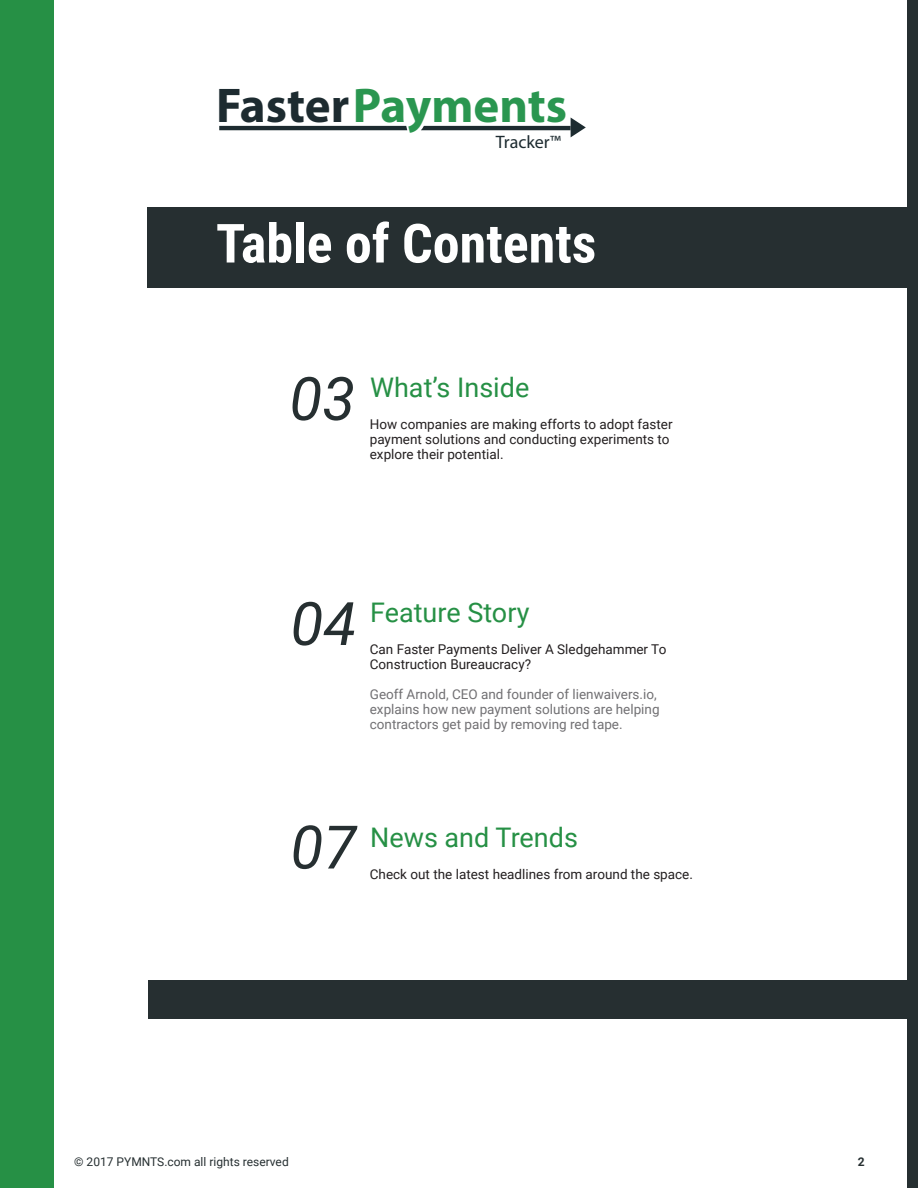
<style>
.page{position:relative;width:918px;height:1188px;background:#fff}
.page>*{position:absolute;margin:0;border:0;box-sizing:border-box;transform-origin:0 0}
.t1{font:italic 60px "Roboto";color:#262f31}
.t2{font:700 54px "Roboto Condensed";color:#fff}
.t3{font:700 49.05px "Myriad Pro";color:#2a9650}
.t4{font:27px "Roboto";color:#269045}
.t5{font:18px "Myriad Pro";color:#1d2b30}
.t6{font:13.5px/15px "Roboto";color:#231f20}
.t7{font:13.5px/15px "Roboto";color:#717073}
.t8{font:12px "Roboto";color:#262f31}
.t9{font:700 12px "Roboto";color:#262f31}
.s1{color:#1d2b30}
</style>
<div class="page">
<div style="left:147px;top:207px;width:761px;height:81px;background:#262f31"></div>
<div style="left:908px;top:0;width:10px;height:1188px;background:#262f31"></div>
<svg style="left:219px;top:126px;width:188px;height:4px"></svg>
<svg style="left:421px;top:118px;width:165px;height:19px"></svg>
<div style="left:0;top:0;width:54px;height:1188px;background:#269045"></div>
<div style="left:148px;top:980px;width:765px;height:38px;background:#262f31"></div>
<h3 class="t3" style="left:216px;top:77px;width:353px"><span class="s1">Faster</span>Payments</h3>
<h3 class="t5" style="left:496px;top:131px;width:67px">Tracker™</h3>
<h2 class="t2" style="left:216px;top:212px;width:382px">Table of Contents</h2>
<h1 class="t1" style="left:289px;top:364px;width:68px">03</h1>
<h3 class="t4" style="left:370px;top:372px;width:161px">What’s Inside</h3>
<p class="t6" style="left:370px;top:417px;width:304px">How companies are making efforts to adopt faster payment solutions and conducting experiments to explore their potential.</p>
<h1 class="t1" style="left:290px;top:589px;width:68px">04</h1>
<h3 class="t4" style="left:370px;top:597px;width:161px">Feature Story</h3>
<p class="t6" style="left:370px;top:642px;width:298px">Can Faster Payments Deliver A Sledgehammer To<br>Construction Bureaucracy?</p>
<p class="t7" style="left:370px;top:687px;width:291px">Geoff Arnold, CEO and founder of lienwaivers.io, explains how new payment solutions are helping contractors get paid by removing red tape.</p>
<h1 class="t1" style="left:290px;top:813px;width:68px">07</h1>
<h3 class="t4" style="left:370px;top:822px;width:209px">News and Trends</h3>
<p class="t6" style="left:370px;top:867px;width:325px">Check out the latest headlines from around the space.</p>
<p class="t8" style="left:74px;top:1154px;width:216px">© 2017 PYMNTS.com all rights reserved</p>
<p class="t9" style="left:858px;top:1155px;width:8px">2</p>
</div>
